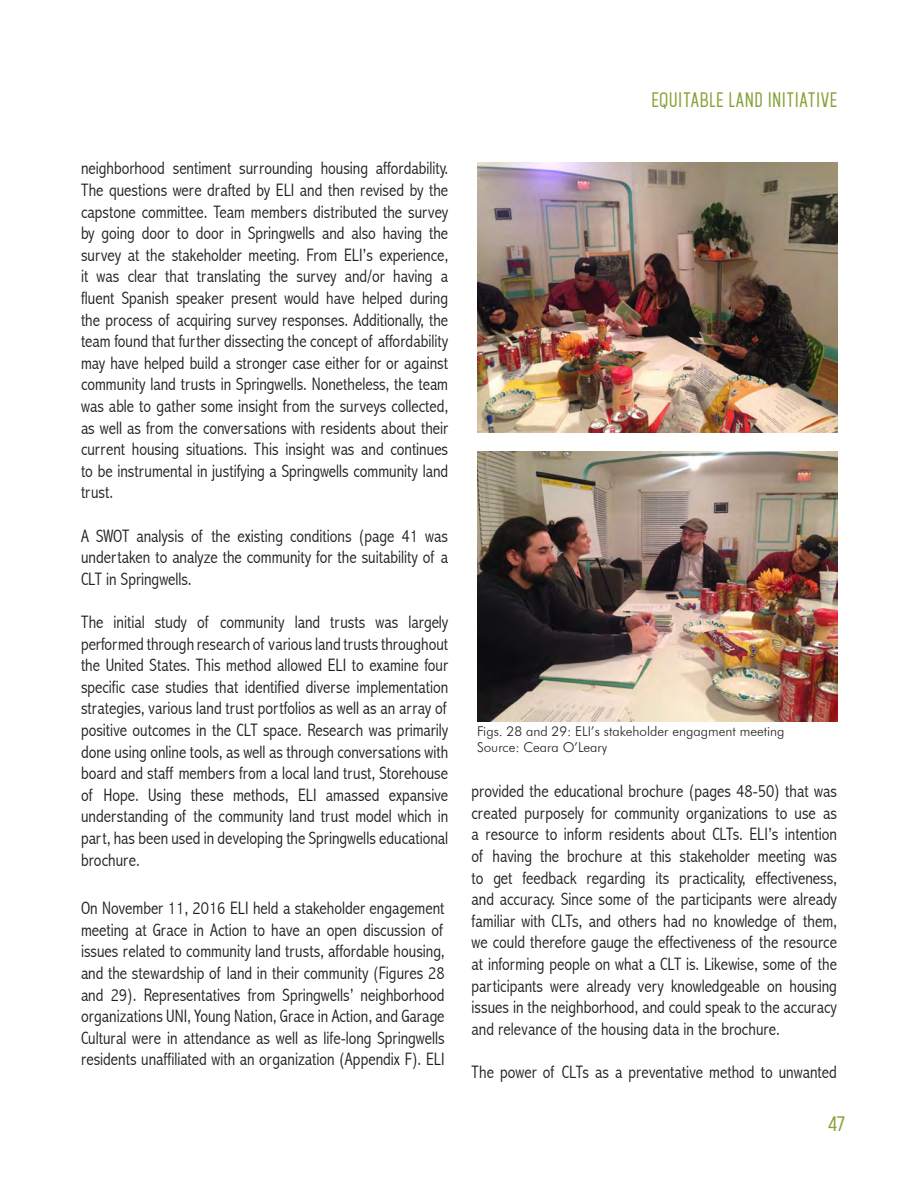
<style>
.page{position:relative;width:918px;height:1188px;background:#fff}
.page>*{position:absolute;margin:0;border:0;box-sizing:border-box;transform-origin:0 0}
.t1{font:300 condensed 18px/21.6px "Abadi";color:#231f20;text-align:justify}
.t2{font:600 18px "Mohave";letter-spacing:.05em;color:#86a137}
.t3{font:600 18px "Mohave";letter-spacing:.05em;color:#86a137;scale:1.09 1}
.t4{font:300 13.5px "Futura BT";color:#231f20}
</style>
<div class="page">
<img style="left:477px;top:452px;width:360px;height:270px">
<img style="left:477px;top:162px;width:360px;height:270px">
<p class="t1" style="left:81px;top:158px;width:369px">neighborhood sentiment surrounding housing affordability.<br>The questions were drafted by ELI and then revised by the capstone committee. Team members distributed the survey by going door to door in Springwells and also having the survey at the stakeholder meeting. From ELI’s experience, it was clear that translating the survey and/or having a fluent Spanish speaker present would have helped during the process of acquiring survey responses. Additionally, the team found that further dissecting the concept of affordability may have helped build a stronger case either for or against community land trusts in Springwells. Nonetheless, the team was able to gather some insight from the surveys collected, as well as from the conversations with residents about their current housing situations. This insight was and continues to be instrumental in justifying a Springwells community land trust.</p>
<p class="t1" style="left:81px;top:525px;width:369px">A SWOT analysis of the existing conditions (page 41 was undertaken to analyze the community for the suitability of a CLT in Springwells.</p>
<p class="t1" style="left:81px;top:611px;width:369px">The initial study of community land trusts was largely performed through research of various land trusts throughout the United States. This method allowed ELI to examine four specific case studies that identified diverse implementation strategies, various land trust portfolios as well as an array of positive outcomes in the CLT space. Research was primarily done using online tools, as well as through conversations with board and staff members from a local land trust, Storehouse of Hope. Using these methods, ELI amassed expansive understanding of the community land trust model which in part, has been used in developing the Springwells educational brochure.</p>
<p class="t1" style="left:81px;top:897px;width:365px">On November 11, 2016 ELI held a stakeholder engagement meeting at Grace in Action to have an open discussion of issues related to community land trusts, affordable housing, and the stewardship of land in their community (Figures 28 and 29). Representatives from Springwells’ neighborhood organizations UNI, Young Nation, Grace in Action, and Garage Cultural were in attendance as well as life-long Springwells residents unaffiliated with an organization (Appendix F). ELI</p>
<p class="t2" style="left:652px;top:89px;width:187px">EQUITABLE LAND INITIATIVE</p>
<p class="t4" style="left:477px;top:723px;width:309px">Figs. 28 and 29: ELI’s stakeholder engagment meeting</p>
<p class="t4" style="left:477px;top:739px;width:132px">Source: Ceara O’Leary</p>
<p class="t1" style="left:472px;top:780px;width:367px">provided the educational brochure (pages 48-50) that was created purposely for community organizations to use as a resource to inform residents about CLTs. ELI’s intention of having the brochure at this stakeholder meeting was to get feedback regarding its practicality, effectiveness, and accuracy. Since some of the participants were already familiar with CLTs, and others had no knowledge of them, we could therefore gauge the effectiveness of the resource at informing people on what a CLT is. Likewise, some of the participants were already very knowledgeable on housing issues in the neighborhood, and could speak to the accuracy and relevance of the housing data in the brochure.</p>
<p class="t1" style="left:472px;top:1061px;width:367px">The power of CLTs as a preventative method to unwanted</p>
<p class="t3" style="left:828px;top:1113px;width:17px">47</p>
</div>
